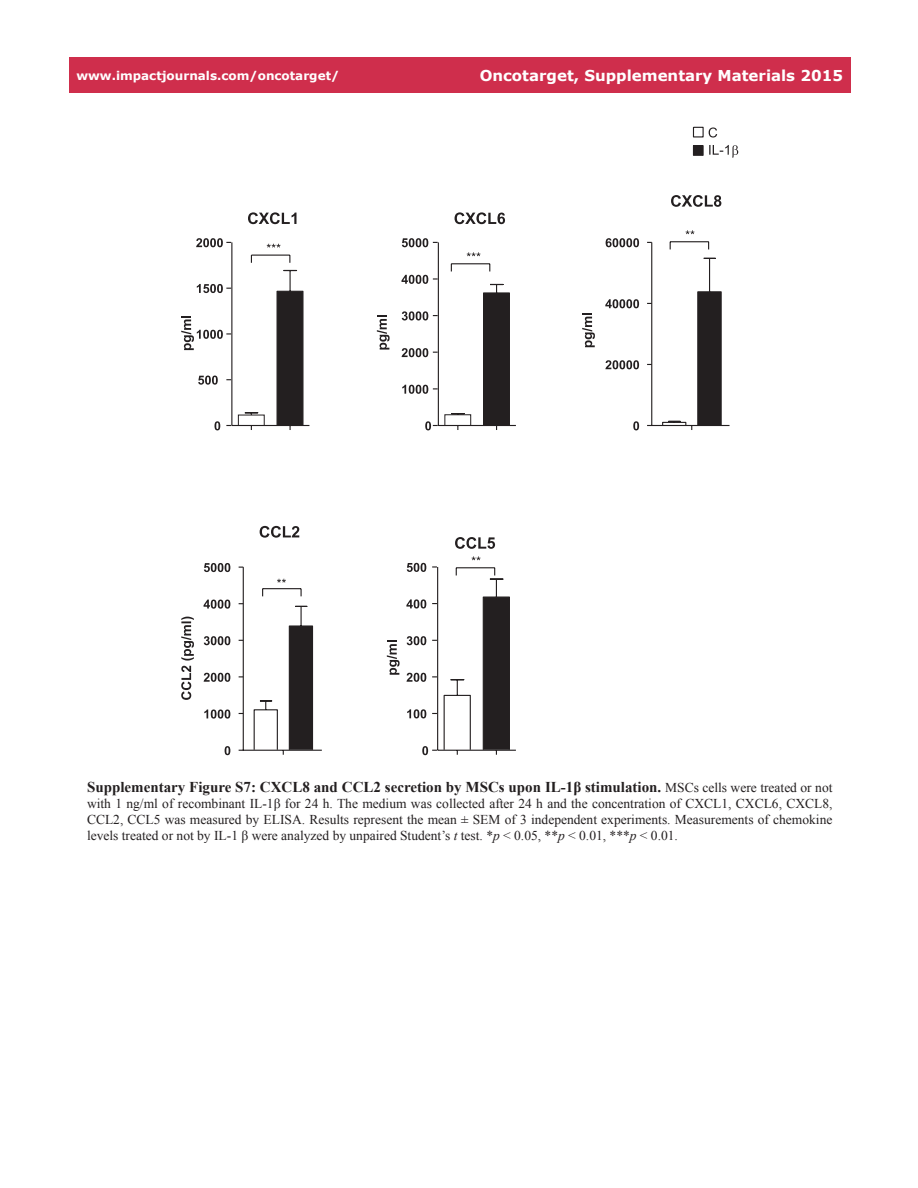
<style>
.page{position:relative;width:918px;height:1188px;background:#fff}
.page>*{position:absolute;margin:0;border:0;box-sizing:border-box;transform-origin:0 0}
.FigureText{font:700 15px "Times New Roman";color:#231f20}
.t1{font:700 15px "Verdana";color:#fff}
.FigureText-2{font:13.5px/16.2px "Times New Roman";color:#231f20;text-align:justify}
.t2{font:700 12px "Verdana";color:#fff}
.s1{font-weight:400;font-size:13.5px}
.s2{font-style:italic}
</style>
<div class="page">
<div style="left:69px;top:57px;width:781px;height:36px;background:#cf2e4c"></div>
<svg style="left:692px;top:127px;width:25px;height:11px"></svg>
<svg style="left:582px;top:313px;width:13px;height:34px"></svg>
<hr style="left:651px;top:242px;width:1px;height:183px;background:#231f20">
<hr style="left:652px;top:425px;width:78px;height:1px;background:#231f20">
<svg style="left:633px;top:421px;width:6px;height:9px"></svg>
<svg style="left:605px;top:360px;width:34px;height:9px"></svg>
<svg style="left:605px;top:299px;width:34px;height:9px"></svg>
<svg style="left:606px;top:238px;width:33px;height:9px"></svg>
<svg style="left:662px;top:145px;width:76px;height:285px"></svg>
<svg style="left:260px;top:526px;width:39px;height:12px"></svg>
<svg style="left:181px;top:617px;width:13px;height:83px"></svg>
<hr style="left:243px;top:567px;width:1px;height:183px;background:#231f20">
<svg style="left:253px;top:605px;width:61px;height:150px"></svg>
<hr style="left:243px;top:750px;width:79px;height:1px;background:#231f20">
<svg style="left:225px;top:746px;width:5px;height:9px"></svg>
<svg style="left:204px;top:709px;width:26px;height:10px"></svg>
<svg style="left:204px;top:673px;width:26px;height:9px"></svg>
<svg style="left:204px;top:636px;width:26px;height:9px"></svg>
<svg style="left:204px;top:600px;width:26px;height:9px"></svg>
<svg style="left:204px;top:563px;width:26px;height:9px"></svg>
<hr style="left:263px;top:588px;width:38px;height:1px;background:#231f20">
<svg style="left:277px;top:579px;width:9px;height:4px"></svg>
<svg style="left:455px;top:537px;width:40px;height:12px"></svg>
<svg style="left:387px;top:640px;width:13px;height:35px"></svg>
<hr style="left:437px;top:567px;width:1px;height:183px;background:#231f20">
<svg style="left:443px;top:679px;width:28px;height:76px"></svg>
<hr style="left:438px;top:750px;width:78px;height:1px;background:#231f20">
<svg style="left:422px;top:746px;width:15px;height:9px"></svg>
<svg style="left:407px;top:709px;width:19px;height:9px"></svg>
<svg style="left:406px;top:673px;width:20px;height:9px"></svg>
<svg style="left:407px;top:636px;width:19px;height:9px"></svg>
<svg style="left:406px;top:599px;width:20px;height:10px"></svg>
<svg style="left:407px;top:563px;width:19px;height:9px"></svg>
<svg style="left:377px;top:315px;width:13px;height:35px"></svg>
<div style="left:444px;top:414px;width:27px;height:12px;background:#fff;border:1px solid #231f20"></div>
<svg style="left:451px;top:413px;width:13px;height:2px"></svg>
<svg style="left:455px;top:212px;width:50px;height:12px"></svg>
<hr style="left:438px;top:242px;width:1px;height:183px;background:#231f20">
<svg style="left:482px;top:283px;width:29px;height:147px;background:#433f40"></svg>
<hr style="left:438px;top:425px;width:78px;height:1px;background:#231f20">
<svg style="left:425px;top:421px;width:13px;height:9px"></svg>
<svg style="left:402px;top:385px;width:36px;height:9px"></svg>
<svg style="left:402px;top:348px;width:36px;height:9px"></svg>
<svg style="left:402px;top:311px;width:36px;height:10px"></svg>
<svg style="left:402px;top:275px;width:36px;height:9px"></svg>
<svg style="left:402px;top:238px;width:36px;height:9px"></svg>
<div style="left:238px;top:415px;width:27px;height:11px;background:#fff;border:1px solid #231f20"></div>
<svg style="left:245px;top:412px;width:13px;height:3px"></svg>
<svg style="left:248px;top:212px;width:49px;height:12px"></svg>
<hr style="left:231px;top:242px;width:1px;height:183px;background:#231f20">
<svg style="left:276px;top:269px;width:28px;height:161px;background:#4a4748"></svg>
<hr style="left:232px;top:425px;width:77px;height:1px;background:#231f20">
<svg style="left:214px;top:421px;width:6px;height:9px"></svg>
<svg style="left:198px;top:376px;width:20px;height:9px"></svg>
<svg style="left:181px;top:316px;width:50px;height:34px"></svg>
<svg style="left:197px;top:284px;width:34px;height:9px"></svg>
<svg style="left:196px;top:238px;width:35px;height:9px"></svg>
<hr style="left:451px;top:263px;width:39px;height:1px;background:#231f20">
<svg style="left:467px;top:252px;width:13px;height:4px"></svg>
<hr style="left:251px;top:255px;width:39px;height:1px;background:#231f20">
<svg style="left:267px;top:244px;width:14px;height:4px"></svg>
<hr style="left:456px;top:567px;width:39px;height:1px;background:#231f20">
<svg style="left:482px;top:568px;width:29px;height:187px"></svg>
<svg style="left:472px;top:557px;width:8px;height:3px"></svg>
<p class="t2" style="left:76px;top:67px;width:264px">www.impactjournals.com/oncotarget/</p>
<p class="t1" style="left:480px;top:66px;width:365px">Oncotarget, Supplementary Materials 2015</p>
<p class="FigureText" style="left:87px;top:776px;width:747px">Supplementary Figure S7: CXCL8 and CCL2 secretion by MSCs upon IL-1β stimulation. <span class="s1">MSCs cells were treated or not</span></p>
<p class="FigureText-2" style="left:87px;top:795px;width:747px">with 1 ng/ml of recombinant IL-1β for 24 h. The medium was collected after 24 h and the concentration of CXCL1, CXCL6, CXCL8, CCL2, CCL5 was measured by ELISA. Results represent the mean ± SEM of 3 independent experiments. Measurements of chemokine levels treated or not by IL-1 β were analyzed by unpaired Student’s <span class="s2">t</span> test. *<span class="s2">p</span> &lt; 0.05, **<span class="s2">p</span> &lt; 0.01, ***<span class="s2">p</span> &lt; 0.01.</p>
</div>
